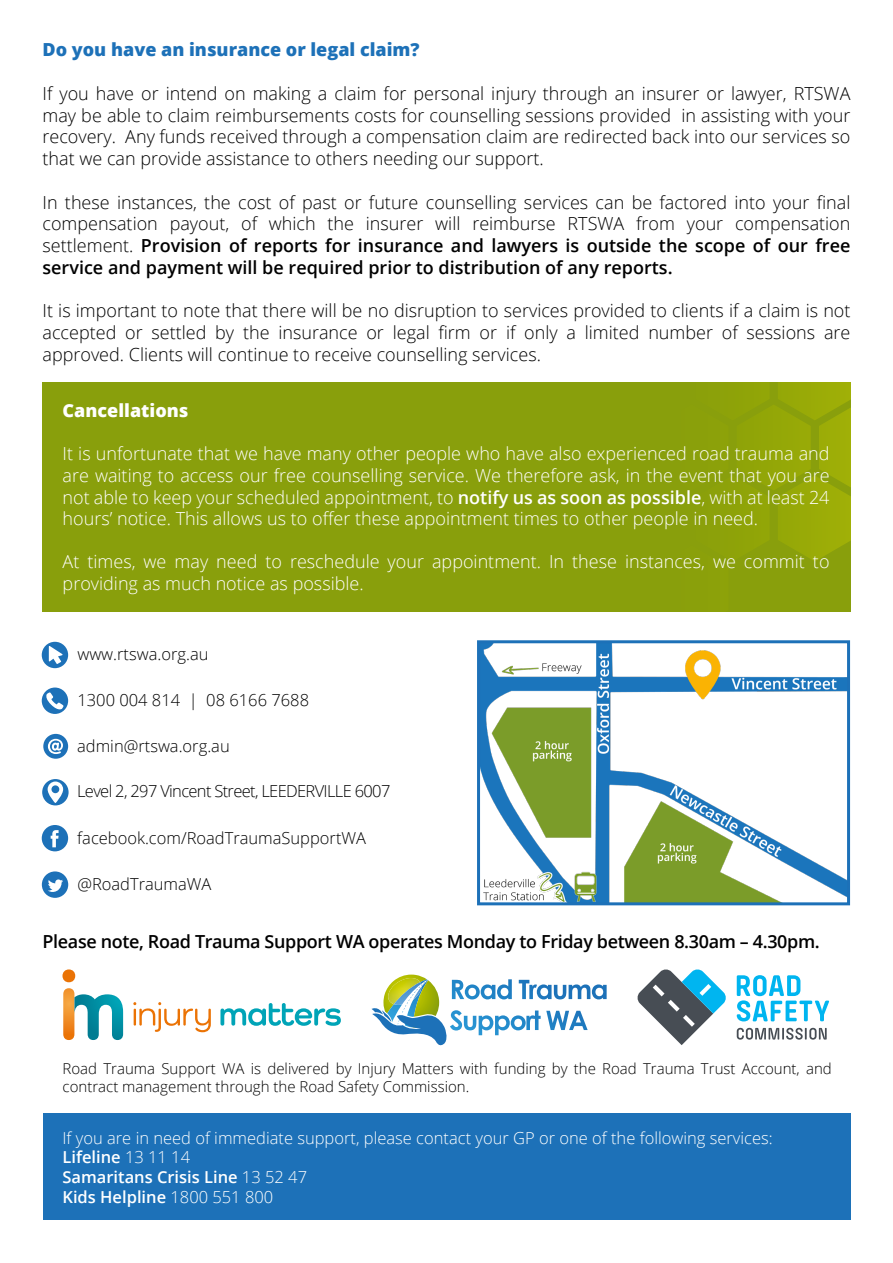
<style>
.page{position:relative;width:893px;height:1263px;background:#fff}
.page>*{position:absolute;margin:0;border:0;box-sizing:border-box;transform-origin:0 0}
.t1{font:300 18px/21.8px "Open Sans";color:#000;text-align:justify}
.t2{font:300 18px/21.6px "Open Sans";color:#fff;text-align:justify}
.t3{font:600 18px "Open Sans";letter-spacing:-.02em;color:#000}
.t4{font:800 18px "Open Sans";color:#1d71b8}
.t5{font:800 18px "Open Sans";color:#fff}
.t6{font:300 16.5px "Open Sans";color:#000}
.t7{font:300 16.5px "Open Sans";color:#fff}
.t8{font:600 16.5px "Open Sans";color:#fff}
.t9{font:300 16.5px "Open Sans";letter-spacing:-.04em;color:#000}
.t10{font:300 15px/18px "Open Sans";color:#000}
.s1{font-weight:600}
.s2{font-weight:300}
</style>
<div class="page">
<svg style="left:42px;top:779px;width:27px;height:26px"></svg>
<svg style="left:42px;top:642px;width:26px;height:26px"></svg>
<svg style="left:42px;top:687px;width:26px;height:27px"></svg>
<svg style="left:43px;top:734px;width:25px;height:25px"></svg>
<svg style="left:42px;top:825px;width:26px;height:26px"></svg>
<svg style="left:42px;top:871px;width:26px;height:27px"></svg>
<img style="left:481px;top:644px;width:365px;height:257px">
<div style="left:477px;top:640px;width:373px;height:265px;border:3px solid #1d71b8"></div>
<svg style="left:372px;top:974px;width:235px;height:71px"></svg>
<svg style="left:133px;top:1002px;width:78px;height:30px"></svg>
<svg style="left:220px;top:1003px;width:121px;height:23px"></svg>
<svg style="left:62px;top:969px;width:13px;height:13px"></svg>
<svg style="left:63px;top:988px;width:11px;height:52px"></svg>
<svg style="left:74px;top:994px;width:49px;height:46px"></svg>
<svg style="left:737px;top:1028px;width:90px;height:12px"></svg>
<svg style="left:737px;top:975px;width:92px;height:46px"></svg>
<svg style="left:637px;top:969px;width:89px;height:76px"></svg>
<div style="left:42px;top:382px;width:808px;height:229px;background:#899f0c"></div>
<svg style="left:773px;top:382px;width:77px;height:179px"></svg>
<div style="left:43px;top:1113px;width:808px;height:107px;background:#1d71b8"></div>
<p class="t4" style="left:43px;top:36px;width:379px">Do you have an insurance or legal claim?</p>
<p class="t1" style="left:43px;top:82px;width:809px">If you have or intend on making a claim for personal injury through an insurer or lawyer, RTSWA may be able to claim reimbursements costs for counselling sessions provided in assisting with your recovery. Any funds received through a compensation claim are redirected back into our services so that we can provide assistance to others needing our support.</p>
<p class="t1" style="left:43px;top:191px;width:809px">In these instances, the cost of past or future counselling services can be factored into your final compensation payout, of which the insurer will reimburse RTSWA from your compensation settlement. <span class="s1">Provision of reports for insurance and lawyers is outside the scope of our free service and payment will be required prior to distribution of any reports.</span></p>
<p class="t1" style="left:43px;top:299px;width:809px">It is important to note that there will be no disruption to services provided to clients if a claim is not accepted or settled by the insurance or legal firm or if only a limited number of sessions are approved. Clients will continue to receive counselling services.</p>
<p class="t5" style="left:63px;top:397px;width:127px">Cancellations</p>
<p class="t2" style="left:63px;top:442px;width:768px">It is unfortunate that we have many other people who have also experienced road trauma and are waiting to access our free counselling service. We therefore ask, in the event that you are not able to keep your scheduled appointment, to <span class="s1">notify us as soon as possible</span>, with at least 24 hours’ notice. This allows us to offer these appointment times to other people in need.</p>
<p class="t2" style="left:63px;top:550px;width:768px">At times, we may need to reschedule your appointment. In these instances, we commit to providing as much notice as possible.</p>
<p class="t6" style="left:77px;top:642px;width:133px">www.rtswa.org.au</p>
<p class="t6" style="left:77px;top:689px;width:233px">1300 004 814 | 08 6166 7688</p>
<p class="t6" style="left:77px;top:734px;width:154px">admin@rtswa.org.au</p>
<p class="t9" style="left:77px;top:780px;width:315px">Level 2, 297 Vincent Street, LEEDERVILLE 6007</p>
<p class="t6" style="left:77px;top:826px;width:290px">facebook.com/RoadTraumaSupportWA</p>
<p class="t6" style="left:77px;top:873px;width:136px">@RoadTraumaWA</p>
<p class="t3" style="left:43px;top:929px;width:779px">Please note, Road Trauma Support WA operates Monday to Friday between 8.30am – 4.30pm.</p>
<p class="t10" style="left:63px;top:1059px;width:771px">Road Trauma Support WA is delivered by Injury Matters with funding by the Road Trauma Trust Account, and contract management through the Road Safety Commission.</p>
<p class="t7" style="left:62px;top:1126px;width:712px">If you are in need of immediate support, please contact your GP or one of the following services:</p>
<p class="t8" style="left:62px;top:1146px;width:129px">Lifeline <span class="s2">13 11 14</span></p>
<p class="t8" style="left:62px;top:1166px;width:246px">Samaritans Crisis Line <span class="s2">13 52 47</span></p>
<p class="t8" style="left:62px;top:1186px;width:212px">Kids Helpline <span class="s2">1800 551 800</span></p>
</div>
